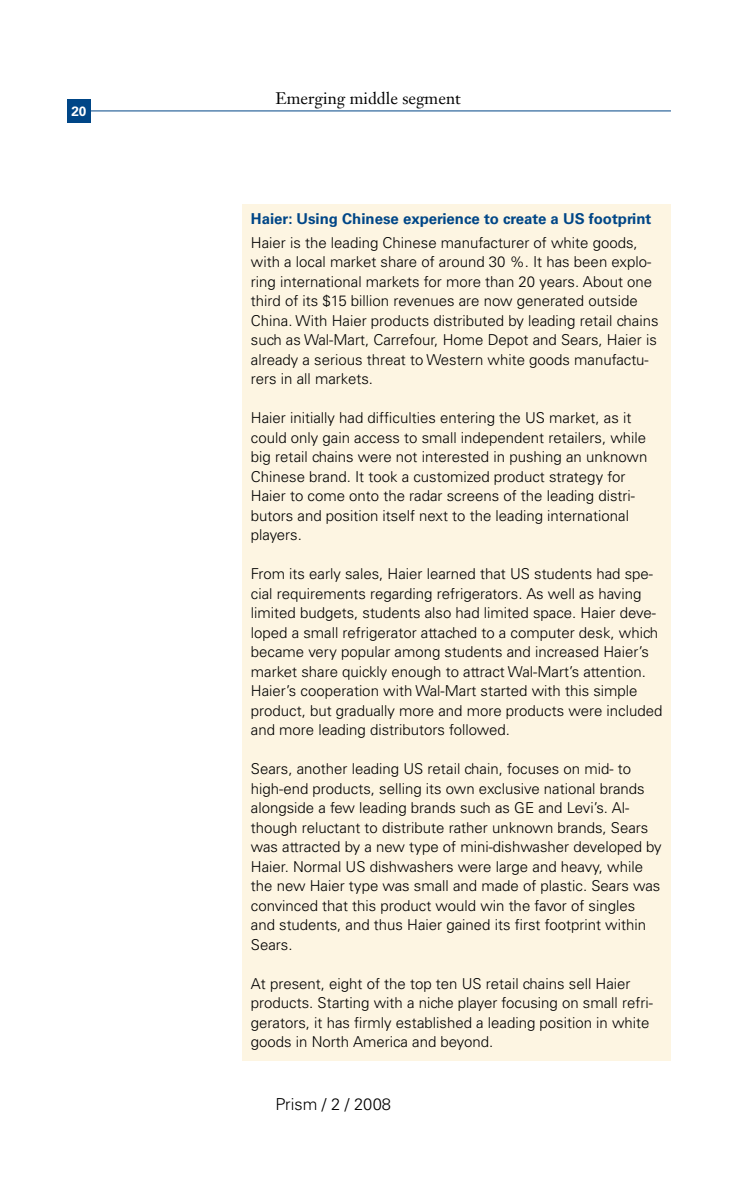
<style>
.page{position:relative;width:756px;height:1188px;background:#fff}
.page>*{position:absolute;margin:0;border:0;box-sizing:border-box;transform-origin:0 0}
.t1{font:16.5px "Janson Text";color:#000}
.t2{font:300 16.5px "Univers";color:#000}
.t3{font:300 15px/19.5px "Univers";color:#000}
.t4{font:700 15px "Univers";color:#004687}
.t5{font:700 13.5px "Univers";color:#fff}
</style>
<div class="page">
<hr style="left:67px;top:111px;width:604px;height:1px;background:#004687">
<div style="left:67px;top:99px;width:24px;height:24px;background:#004687"></div>
<div style="left:242px;top:204px;width:429px;height:856px;background:#fdf5e2"></div>
<p class="t5" style="left:71px;top:103px;width:17px">20</p>
<p class="t1" style="left:276px;top:88px;width:187px">Emerging middle segment</p>
<p class="t4" style="left:251px;top:210px;width:402px">Haier: Using Chinese experience to create a US footprint</p>
<p class="t3" style="left:251px;top:233px;width:409px">Haier is the leading Chinese manufacturer of white goods, with a local market share of around 30 %. It has been explo&shy;ring international markets for more than 20 years. About one third of its $15 billion revenues are now generated outside China. With Haier products distributed by leading retail chains such as Wal-Mart, Carrefour, Home Depot and Sears, Haier is already a serious threat to Western white goods manufactu&shy;rers in all markets.</p>
<p class="t3" style="left:251px;top:408px;width:398px">Haier initially had difficulties entering the US market, as it could only gain access to small independent retailers, while big retail chains were not interested in pushing an unknown Chinese brand. It took a customized product strategy for Haier to come onto the radar screens of the leading distri&shy;butors and position itself next to the leading international players.</p>
<p class="t3" style="left:251px;top:564px;width:413px">From its early sales, Haier learned that US students had spe&shy;cial requirements regarding refrigerators. As well as having limited budgets, students also had limited space. Haier deve&shy;loped a small refrigerator attached to a computer desk, which became very popular among students and increased Haier’s market share quickly enough to attract Wal-Mart’s attention.<br>Haier’s cooperation with Wal-Mart started with this simple product, but gradually more and more products were included and more leading distributors followed.</p>
<p class="t3" style="left:251px;top:759px;width:412px">Sears, another leading US retail chain, focuses on mid- to high-end products, selling its own exclusive national brands alongside a few leading brands such as GE and Levi’s. Al&shy;though reluctant to distribute rather unknown brands, Sears was attracted by a new type of mini-dishwasher developed by Haier. Normal US dishwashers were large and heavy, while the new Haier type was small and made of plastic. Sears was convinced that this product would win the favor of singles and students, and thus Haier gained its first footprint within Sears.</p>
<p class="t3" style="left:251px;top:974px;width:404px">At present, eight of the top ten US retail chains sell Haier products. Starting with a niche player focusing on small refri&shy;gerators, it has firmly established a leading position in white goods in North America and beyond.</p>
<p class="t2" style="left:276px;top:1094px;width:117px">Prism / 2 / 2008</p>
</div>
